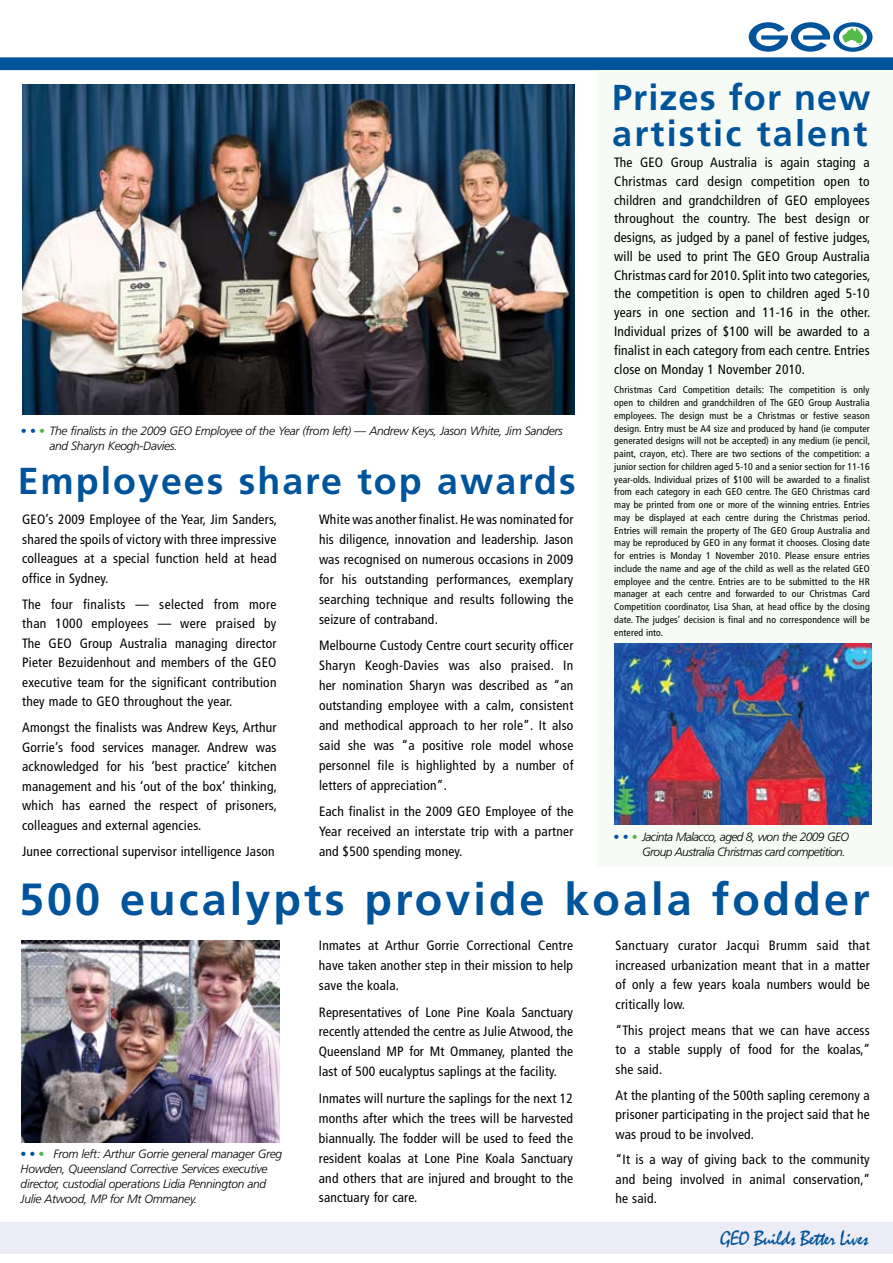
<style>
.page{position:relative;width:893px;height:1263px;background:#fff}
.page>*{position:absolute;margin:0;border:0;box-sizing:border-box;transform-origin:0 0}
.t1{font:700 45px "Frutiger";letter-spacing:.07em;color:#00549b}
.t2{font:700 37.5px "Frutiger";letter-spacing:.055em;color:#00549b}
.t3{font:700 36px/36px "Frutiger";letter-spacing:.06em;color:#00549b}
.t4{font:21px "Mistral";letter-spacing:-.025em;color:#00549b}
.t5{font:condensed 13.5px/20px "Frutiger";letter-spacing:.015em;color:#000;text-align:justify}
.t6{font:italic 300 12px/15px "Frutiger";letter-spacing:-.025em;color:#000}
.t7{font:italic 300 12px/15px "Frutiger";letter-spacing:-.05em;color:#000;text-align:right}
.t8{font:condensed 9.75px/12.8px "Frutiger";letter-spacing:.015em;color:#000;text-align:justify}
.s1{font-weight:400;font-style:normal;color:#00549b}
.s2{font-weight:400;font-style:normal;color:#54b948}
</style>
<div class="page">
<div style="left:0;top:1222px;width:893px;height:32px;background:#ebecf5"></div>
<svg style="left:0;top:22px;width:893px;height:48px"></svg>
<div style="left:597px;top:70px;width:296px;height:797px;background:#f7fbf6"></div>
<img style="left:21px;top:941px;width:259px;height:201px">
<img style="left:615px;top:644px;width:256px;height:181px">
<img style="left:22px;top:85px;width:553px;height:330px">
<p class="t6" style="left:49px;top:424px;width:515px;text-indent:-29px"><span class="s1">• •</span> <span class="s2">•</span> The finalists in the 2009 GEO Employee of the Year (from left) — Andrew Keys, Jason White, Jim Sanders and Sharyn Keogh-Davies.</p>
<h2 class="t2" style="left:18px;top:458px;width:559px">Employees share top awards</h2>
<p class="t5" style="left:22px;top:510px;width:256px;line-height:19.5px">GEO’s 2009 Employee of the Year, Jim Sanders, shared the spoils of victory with three impressive colleagues at a special function held at head office in Sydney.</p>
<p class="t5" style="left:22px;top:594px;width:256px;line-height:19.5px">The four finalists — selected from more than 1000 employees — were praised by The GEO Group Australia managing director Pieter Bezuidenhout and members of the GEO executive team for the significant contribution they made to GEO throughout the year.</p>
<p class="t5" style="left:22px;top:718px;width:256px;line-height:19.5px">Amongst the finalists was Andrew Keys, Arthur Gorrie’s food services manager. Andrew was acknowledged for his ‘best practice’ kitchen management and his ‘out of the box’ thinking, which has earned the respect of prisoners, colleagues and external agencies.</p>
<p class="t5" style="left:22px;top:841px;width:254px">Junee correctional supervisor intelligence Jason</p>
<p class="t5" style="left:319px;top:510px;width:256px">White was another finalist. He was nominated for his diligence, innovation and leadership. Jason was recognised on numerous occasions in 2009 for his outstanding performances, exemplary searching technique and results following the seizure of contraband.</p>
<p class="t5" style="left:319px;top:636px;width:256px">Melbourne Custody Centre court security officer Sharyn Keogh-Davies was also praised. In her nomination Sharyn was described as “an outstanding employee with a calm, consistent and methodical approach to her role”. It also said she was “a positive role model whose personnel file is highlighted by a number of letters of appreciation”.</p>
<p class="t5" style="left:319px;top:802px;width:256px">Each finalist in the 2009 GEO Employee of the Year received an interstate trip with a partner and $500 spending money.</p>
<h3 class="t3" style="left:612px;top:79px;width:260px">Prizes for new artistic talent</h3>
<p class="t5" style="left:614px;top:153px;width:258px;line-height:18.8px">The GEO Group Australia is again staging a Christmas card design competition open to children and grandchildren of GEO employees throughout the country. The best design or designs, as judged by a panel of festive judges, will be used to print The GEO Group Australia Christmas card for 2010. Split into two categories, the competition is open to children aged 5-10 years in one section and 11-16 in the other.<br>Individual prizes of $100 will be awarded to a finalist in each category from each centre. Entries close on Monday 1 November 2010.</p>
<p class="t8" style="left:614px;top:384px;width:257px">Christmas Card Competition details: The competition is only open to children and grandchildren of The GEO Group Australia employees. The design must be a Christmas or festive season design. Entry must be A4 size and produced by hand (ie computer generated designs will not be accepted) in any medium (ie pencil, paint, crayon, etc). There are two sections of the competition: a junior section for children aged 5-10 and a senior section for 11-16 year-olds. Individual prizes of $100 will be awarded to a finalist from each category in each GEO centre. The GEO Christmas card may be printed from one or more of the winning entries. Entries may be displayed at each centre during the Christmas period.<br>Entries will remain the property of The GEO Group Australia and may be reproduced by GEO in any format it chooses. Closing date for entries is Monday 1 November 2010. Please ensure entries include the name and age of the child as well as the related GEO employee and the centre. Entries are to be submitted to the HR manager at each centre and forwarded to our Christmas Card Competition coordinator, Lisa Shan, at head office by the closing date. The judges’ decision is final and no correspondence will be entered into.</p>
<p class="t7" style="left:614px;top:829px;width:237px"><span class="s1">• •</span> <span class="s2">•</span> Jacinta Malacco, aged 8, won the 2009 GEO<br>Group Australia Christmas card competition.</p>
<h1 class="t1" style="left:19px;top:873px;width:852px">500 eucalypts provide koala fodder</h1>
<p class="t6" style="left:20px;top:1146px;width:263px"><span class="s1">• •</span> <span class="s2">•</span> From left: Arthur Gorrie general manager Greg Howden, Queensland Corrective Services executive director, custodial operations Lidia Pennington and Julie Atwood, MP for Mt Ommaney.</p>
<p class="t5" style="left:319px;top:936px;width:256px">Inmates at Arthur Gorrie Correctional Centre have taken another step in their mission to help save the koala.</p>
<p class="t5" style="left:319px;top:1002px;width:256px">Representatives of Lone Pine Koala Sanctuary recently attended the centre as Julie Atwood, the Queensland MP for Mt Ommaney, planted the last of 500 eucalyptus saplings at the facility.</p>
<p class="t5" style="left:319px;top:1088px;width:256px">Inmates will nurture the saplings for the next 12 months after which the trees will be harvested biannually. The fodder will be used to feed the resident koalas at Lone Pine Koala Sanctuary and others that are injured and brought to the sanctuary for care.</p>
<p class="t5" style="left:616px;top:936px;width:256px;line-height:19.5px">Sanctuary curator Jacqui Brumm said that increased urbanization meant that in a matter of only a few years koala numbers would be critically low.</p>
<p class="t5" style="left:616px;top:1020px;width:256px;line-height:19.5px">“This project means that we can have access to a stable supply of food for the koalas,” she said.</p>
<p class="t5" style="left:616px;top:1085px;width:256px;line-height:19.5px">At the planting of the 500th sapling ceremony a prisoner participating in the project said that he was proud to be involved.</p>
<p class="t5" style="left:616px;top:1150px;width:256px;line-height:19.5px">“It is a way of giving back to the community and being involved in animal conservation,” he said.</p>
<h3 class="t4" style="left:720px;top:1227px;width:150px">GEO Builds Better Lives</h3>
</div>
